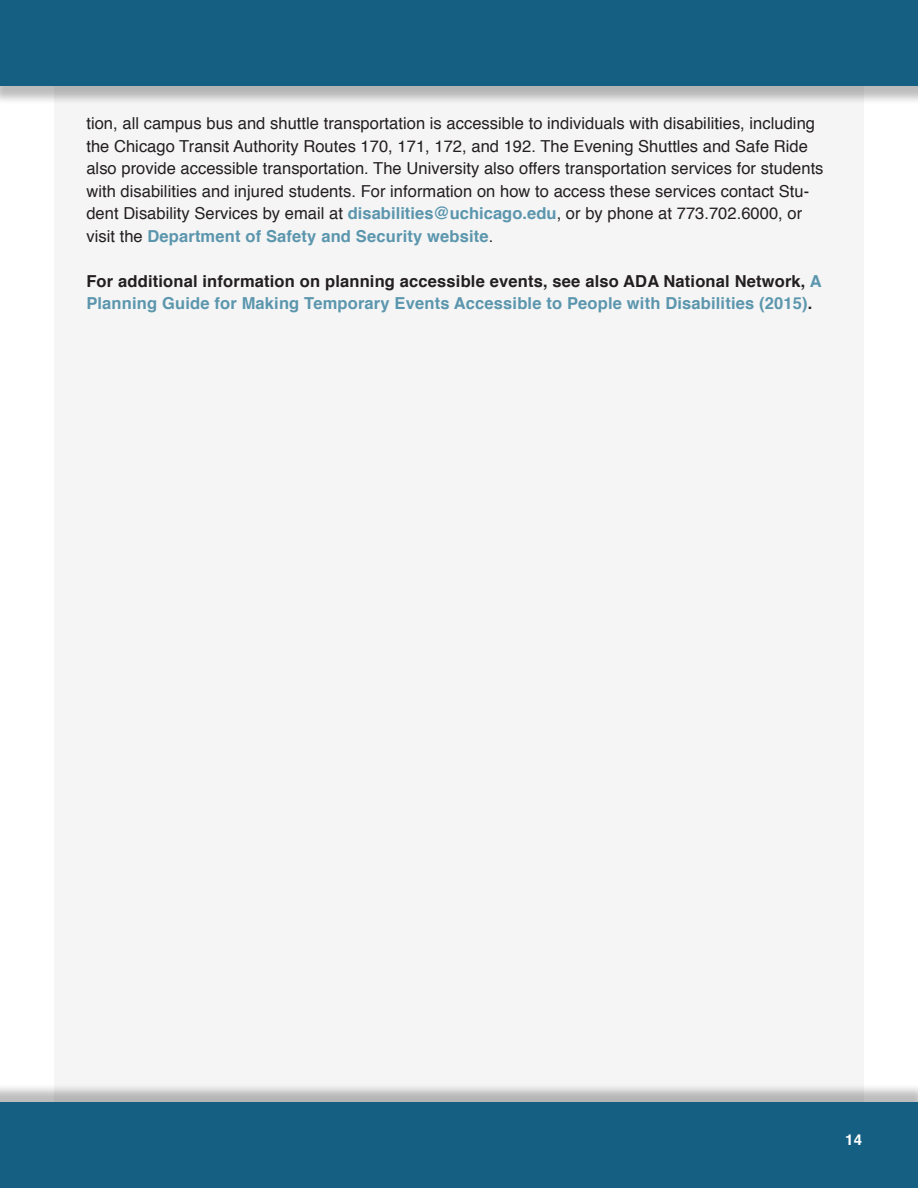
<style>
.page{position:relative;width:918px;height:1188px;background:#fff}
.page>*{position:absolute;margin:0;border:0;box-sizing:border-box;transform-origin:0 0}
.t1{font:16.5px/22.5px "Helvetica";letter-spacing:.005em;color:#231f20}
.t2{font:700 16.5px/22.5px "Helvetica";letter-spacing:.01em;color:#231f20}
.t3{font:700 15px "Helvetica";color:#fff}
.s1{font-weight:700;color:#5b96ad}
.s2{color:#5b96ad}
</style>
<div class="page">
<div style="left:54px;top:86px;width:810px;height:1016px;background:#f5f5f6"></div>
<div style="left:0;top:1083px;width:918px;height:105px;background:#231f20;opacity:.3"></div>
<div style="left:0;top:1102px;width:918px;height:86px;background:#155f83"></div>
<div style="left:0;top:0;width:918px;height:105px;background:#231f20;opacity:.3"></div>
<div style="left:0;top:0;width:918px;height:86px;background:#155f83"></div>
<p class="t1" style="left:86px;top:112px;width:739px">tion, all campus bus and shuttle transportation is accessible to individuals with disabilities, including the Chicago Transit Authority Routes 170, 171, 172, and 192. The Evening Shuttles and Safe Ride also provide accessible transportation. The University also offers transportation services for students with disabilities and injured students. For information on how to access these services contact Stu&shy;dent Disability Services by email at <span class="s1">disabilities@uchicago.edu</span>, or by phone at 773.702.6000, or visit the <span class="s1">Department of Safety and Security website</span>.</p>
<p class="t2" style="left:86px;top:270px;width:737px">For additional information on planning accessible events, see also ADA National Network, <span class="s2">A<br>Planning Guide for Making Temporary Events Accessible to People with Disabilities (2015)</span>.</p>
<p class="t3" style="left:845px;top:1128px;width:18px">14</p>
</div>
